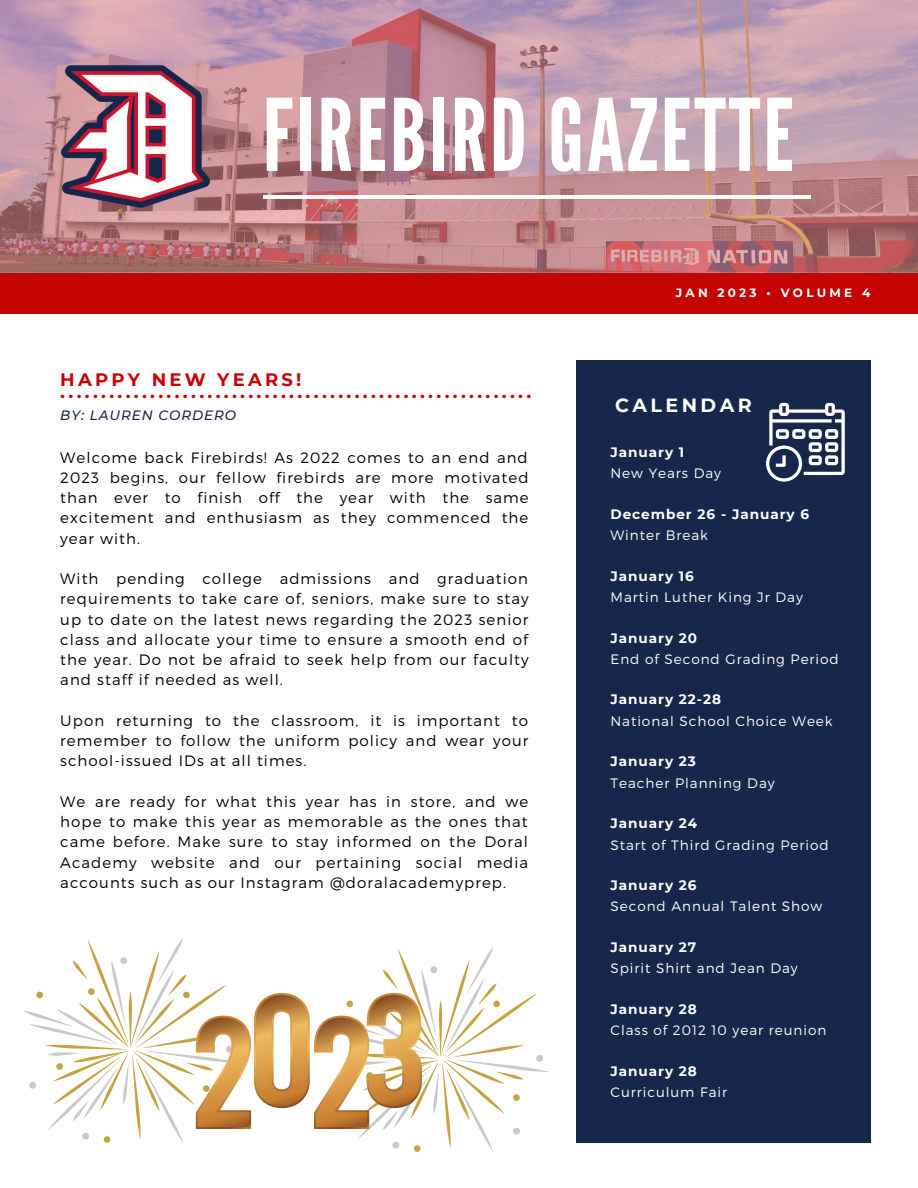
<style>
.page{position:relative;width:918px;height:1188px;background:#fff}
.page>*{position:absolute;margin:0;border:0;box-sizing:border-box;transform-origin:0 0}
.t1{font:99.6px "League Gothic";letter-spacing:.03em;color:#fff}
.t2{font:700 19.05px "Montserrat";letter-spacing:.18em;color:#fff}
.t3{font:700 18.45px "Montserrat";color:#c60303}
.t4{font:700 18px "Montserrat";letter-spacing:.18em;color:#c60303}
.t5{font:300 15px/20.2px "Montserrat";letter-spacing:.07em;color:#000;text-align:justify}
.t6{font:300 13.65px "Montserrat";letter-spacing:.07em;color:#fff}
.t7{font:700 13.65px "Montserrat";letter-spacing:.07em;color:#fff}
.t8{font:italic 500 13.5px "Montserrat";letter-spacing:.07em;color:#17274b}
.t9{font:700 12px "Montserrat";letter-spacing:.27em;color:#fff}
</style>
<div class="page">
<svg style="left:0;top:0;width:918px;height:271px;background:#bf8d99"></svg>
<hr style="left:263px;top:195px;width:548px;height:4px;background:#fff">
<img style="left:47px;top:48px;width:178px;height:177px">
<div style="left:0;top:273px;width:918px;height:40px;background:#c60303"></div>
<div style="left:576px;top:360px;width:294px;height:783px;background:#17274b"></div>
<svg style="left:766px;top:403px;width:79px;height:79px"></svg>
<svg style="left:24px;top:938px;width:524px;height:214px"></svg>
<h1 class="t1" style="left:263px;top:78px;width:533px">FIREBIRD GAZETTE</h1>
<p class="t4" style="left:60px;top:369px;width:243px">HAPPY NEW YEARS!</p>
<p class="t3" style="left:60px;top:380px;width:472px">..........................................................</p>
<p class="t8" style="left:60px;top:407px;width:178px">BY: LAUREN CORDERO</p>
<p class="t5" style="left:60px;top:446px;width:470px">Welcome back Firebirds! As 2022 comes to an end and 2023 begins, our fellow firebirds are more motivated than ever to finish off the year with the same excitement and enthusiasm as they commenced the year with.</p>
<p class="t5" style="left:60px;top:568px;width:470px">With pending college admissions and graduation requirements to take care of, seniors, make sure to stay up to date on the latest news regarding the 2023 senior class and allocate your time to ensure a smooth end of the year. Do not be afraid to seek help from our faculty and staff if needed as well.</p>
<p class="t5" style="left:60px;top:710px;width:470px">Upon returning to the classroom, it is important to remember to follow the uniform policy and wear your school-issued IDs at all times.</p>
<p class="t5" style="left:60px;top:791px;width:469px">We are ready for what this year has in store, and we hope to make this year as memorable as the ones that came before. Make sure to stay informed on the Doral Academy website and our pertaining social media accounts such as our Instagram @doralacademyprep.</p>
<p class="t9" style="left:676px;top:286px;width:196px">JAN 2023 • VOLUME 4</p>
<p class="t2" style="left:615px;top:393px;width:138px">CALENDAR</p>
<p class="t7" style="left:611px;top:444px;width:75px">January 1</p>
<p class="t6" style="left:611px;top:465px;width:112px">New Years Day</p>
<p class="t7" style="left:611px;top:506px;width:200px">December 26 - January 6</p>
<p class="t6" style="left:611px;top:526px;width:99px">Winter Break</p>
<p class="t7" style="left:611px;top:567px;width:85px">January 16</p>
<p class="t6" style="left:611px;top:588px;width:194px">Martin Luther King Jr Day</p>
<p class="t7" style="left:611px;top:629px;width:88px">January 20</p>
<p class="t6" style="left:611px;top:650px;width:230px">End of Second Grading Period</p>
<p class="t7" style="left:611px;top:691px;width:112px">January 22-28</p>
<p class="t6" style="left:611px;top:712px;width:224px">National School Choice Week</p>
<p class="t7" style="left:611px;top:753px;width:87px">January 23</p>
<p class="t6" style="left:611px;top:774px;width:166px">Teacher Planning Day</p>
<p class="t7" style="left:611px;top:815px;width:88px">January 24</p>
<p class="t6" style="left:611px;top:836px;width:220px">Start of Third Grading Period</p>
<p class="t7" style="left:611px;top:877px;width:88px">January 26</p>
<p class="t6" style="left:611px;top:898px;width:213px">Second Annual Talent Show</p>
<p class="t7" style="left:611px;top:939px;width:87px">January 27</p>
<p class="t6" style="left:611px;top:960px;width:189px">Spirit Shirt and Jean Day</p>
<p class="t7" style="left:611px;top:1001px;width:88px">January 28</p>
<p class="t6" style="left:611px;top:1021px;width:217px">Class of 2012 10 year reunion</p>
<p class="t7" style="left:611px;top:1062px;width:88px">January 28</p>
<p class="t6" style="left:611px;top:1083px;width:118px">Curriculum Fair</p>
</div>
